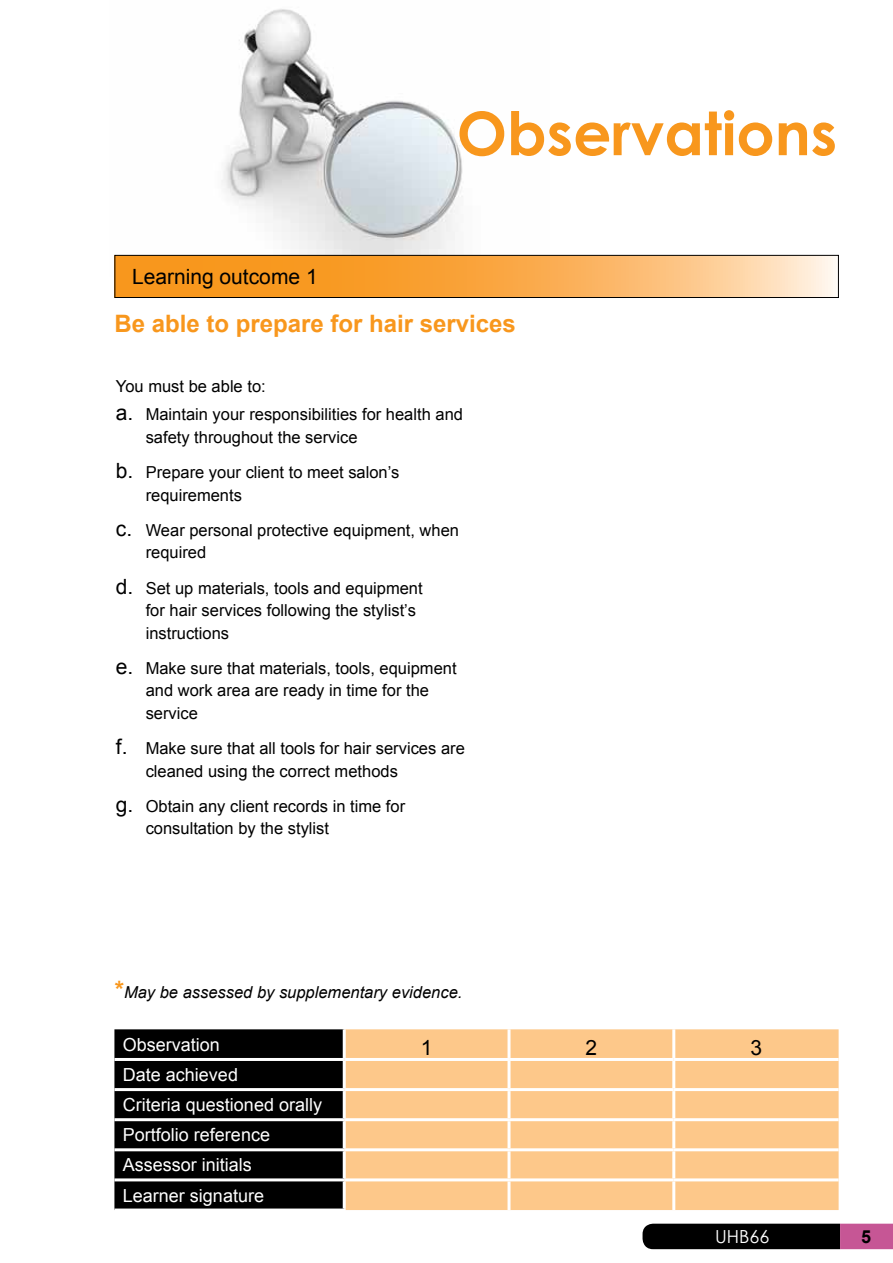
<style>
.page{position:relative;width:893px;height:1263px;background:#fff}
.page>*{position:absolute;margin:0;border:0;box-sizing:border-box;transform-origin:0 0}
.t1{font:700 60px "Century Gothic";color:#f8971d}
.t2{font:700 24px "Arial";color:#f8971d}
.t3{font:21px "Arial";color:#000}
.t4{font:18px/30.2px "Arial";color:#fff}
.t5{font:18px "Century Gothic";color:#fff}
.t6{font:700 18px "Arial";color:#000}
.t7{font:16.5px/22.5px "Arial";color:#000}
.t8{font:italic 16.5px "Arial";color:#000}
.s1{font-size:21px}
.s2{font-weight:700;font-style:normal;font-size:24px;color:#f8971d}
</style>
<div class="page">
<img style="left:114px;top:9px;width:435px;height:268px">
<svg style="left:117px;top:257px;width:719px;height:39px;background:#faaf54"></svg>
<div style="left:115px;top:255px;width:724px;height:43px;border:1px solid #000"></div>
<div style="left:114px;top:1029px;width:229px;height:179px;background:#000"></div>
<div style="left:346px;top:1029px;width:493px;height:181px;background:#fdc88a"></div>
<hr style="left:507px;top:1029px;width:3px;height:29px;background:#fff">
<hr style="left:672px;top:1029px;width:3px;height:29px;background:#fff">
<hr style="left:344px;top:1058px;width:165px;height:3px;background:#fff">
<hr style="left:509px;top:1058px;width:165px;height:3px;background:#fff">
<hr style="left:507px;top:1061px;width:3px;height:27px;background:#fff">
<hr style="left:674px;top:1058px;width:165px;height:3px;background:#fff">
<hr style="left:672px;top:1061px;width:3px;height:27px;background:#fff">
<hr style="left:344px;top:1088px;width:165px;height:3px;background:#fff">
<hr style="left:509px;top:1088px;width:165px;height:3px;background:#fff">
<hr style="left:507px;top:1091px;width:3px;height:27px;background:#fff">
<hr style="left:674px;top:1088px;width:165px;height:3px;background:#fff">
<hr style="left:672px;top:1091px;width:3px;height:27px;background:#fff">
<hr style="left:114px;top:1118px;width:230px;height:3px;background:#fff">
<hr style="left:344px;top:1118px;width:165px;height:3px;background:#fff">
<hr style="left:509px;top:1118px;width:165px;height:3px;background:#fff">
<hr style="left:507px;top:1121px;width:3px;height:27px;background:#fff">
<hr style="left:674px;top:1118px;width:165px;height:3px;background:#fff">
<hr style="left:672px;top:1121px;width:3px;height:27px;background:#fff">
<hr style="left:114px;top:1148px;width:230px;height:3px;background:#fff">
<hr style="left:344px;top:1148px;width:165px;height:3px;background:#fff">
<hr style="left:509px;top:1148px;width:165px;height:3px;background:#fff">
<hr style="left:507px;top:1151px;width:3px;height:27px;background:#fff">
<hr style="left:674px;top:1148px;width:165px;height:3px;background:#fff">
<hr style="left:672px;top:1151px;width:3px;height:27px;background:#fff">
<hr style="left:114px;top:1178px;width:230px;height:3px;background:#fff">
<hr style="left:344px;top:1178px;width:165px;height:3px;background:#fff">
<hr style="left:509px;top:1178px;width:165px;height:3px;background:#fff">
<hr style="left:507px;top:1181px;width:3px;height:29px;background:#fff">
<hr style="left:674px;top:1178px;width:165px;height:3px;background:#fff">
<hr style="left:672px;top:1181px;width:3px;height:29px;background:#fff">
<hr style="left:114px;top:1058px;width:230px;height:3px;background:#fff">
<hr style="left:114px;top:1088px;width:230px;height:3px;background:#fff">
<svg style="left:642px;top:1224px;width:251px;height:25px;background:#2c1421"></svg>
<p class="t3" style="left:132px;top:263px;width:187px">Learning outcome 1</p>
<h1 class="t1" style="left:457px;top:88px;width:382px">Observations</h1>
<h2 class="t2" style="left:114px;top:308px;width:403px">Be able to prepare for hair services</h2>
<p class="t7" style="left:116px;top:375px;width:151px">You must be able to:</p>
<p class="t7" style="left:146px;top:403px;width:319px;text-indent:-30px"><span class="s1">a.</span> Maintain your responsibilities for health and safety throughout the service</p>
<p class="t7" style="left:146px;top:461px;width:255px;text-indent:-30px"><span class="s1">b.</span> Prepare your client to meet salon’s requirements</p>
<p class="t7" style="left:146px;top:519px;width:315px;text-indent:-30px"><span class="s1">c.</span> Wear personal protective equipment, when required</p>
<p class="t7" style="left:146px;top:577px;width:278px;text-indent:-30px"><span class="s1">d.</span> Set up materials, tools and equipment for hair services following the stylist’s instructions</p>
<p class="t7" style="left:146px;top:657px;width:312px;text-indent:-30px"><span class="s1">e.</span> Make sure that materials, tools, equipment and work area are ready in time for the service</p>
<p class="t7" style="left:146px;top:737px;width:321px;text-indent:-30px"><span class="s1">f.</span> Make sure that all tools for hair services are cleaned using the correct methods</p>
<p class="t7" style="left:146px;top:795px;width:261px;text-indent:-30px"><span class="s1">g.</span> Obtain any client records in time for consultation by the stylist</p>
<p class="t8" style="left:115px;top:981px;width:349px"><span class="s2">*</span>May be assessed by supplementary evidence.</p>
<p class="t4" style="left:123px;top:1030px;width:99px">Observation</p>
<p class="t3" style="left:421px;top:1034px;width:13px">1</p>
<p class="t3" style="left:586px;top:1034px;width:13px">2</p>
<p class="t3" style="left:750px;top:1034px;width:13px">3</p>
<p class="t4" style="left:123px;top:1060px;width:201px">Date achieved<br>Criteria questioned orally<br>Portfolio reference<br>Assessor initials<br>Learner signature</p>
<p class="t5" style="left:715px;top:1223px;width:56px">UHB66</p>
<p class="t6" style="left:861px;top:1225px;width:12px">5</p>
</div>
